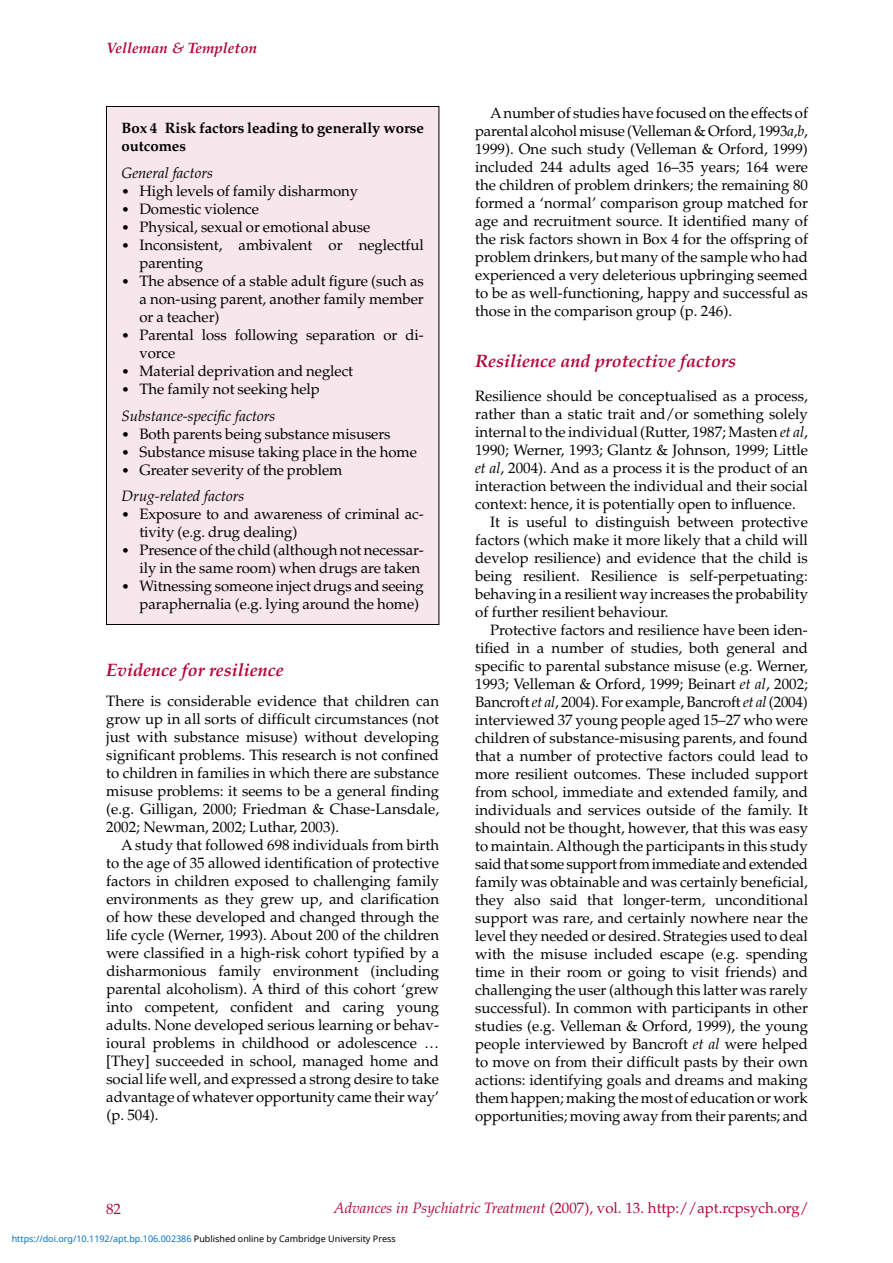
<style>
.page{position:relative;width:893px;height:1263px;background:#fff}
.page>*{position:absolute;margin:0;border:0;box-sizing:border-box;transform-origin:0 0}
.t1{font:italic 700 18px "Palatino";color:#b20838}
.t2{font:15px/18px "Palatino";color:#000;text-align:justify}
.t3{font:15px "Palatino";color:#b20838}
.t4{font:italic 15px "Palatino";color:#000}
.t5{font:700 15px/18px "Palatino";letter-spacing:-.005em;color:#000}
.t6{font:15px "Palatino";letter-spacing:-.02em;color:#000}
.t7{font:italic 700 15px "Palatino";color:#b20838}
.t8{font:13.5px/18px "Palatino";color:#000;text-align:justify}
.t9{font:9px "Noto Sans";color:#0172cf}
.s1{font-style:italic}
.s2{color:#000}
</style>
<div class="page">
<div style="left:106px;top:106px;width:333px;height:518px;background:#f7e6eb"></div>
<p class="t7" style="left:107px;top:40px;width:152px">Velleman &amp; Templeton</p>
<p class="t5" style="left:122px;top:119px;width:304px">Box 4 Risk factors leading to generally worse outcomes</p>
<p class="t4" style="left:122px;top:165px;width:93px">General factors</p>
<p class="t2" style="left:139px;top:183px;width:286px;text-align:left">High levels of family disharmony<br>Domestic violence<br>Physical, sexual or emotional abuse<br>Inconsistent, ambivalent or neglectful parenting<br>The absence of a stable adult figure (such as a non-using parent, another family member or a teacher)<br>Parental loss following separation or di&shy;vorce<br>Material deprivation and neglect<br>The family not seeking help</p>
<p class="t4" style="left:122px;top:407px;width:155px">Substance-specific factors</p>
<p class="t2" style="left:139px;top:425px;width:279px;text-align:left">Both parents being substance misusers<br>Substance misuse taking place in the home<br>Greater severity of the problem</p>
<p class="t4" style="left:122px;top:488px;width:124px">Drug-related factors</p>
<p class="t2" style="left:139px;top:506px;width:286px;text-align:left">Exposure to and awareness of criminal ac&shy;tivity (e.g. drug dealing)<br>Presence of the child (although not necessar&shy;ily in the same room) when drugs are taken Witnessing someone inject drugs and seeing paraphernalia (e.g. lying around the home)</p>
<p class="t8" style="left:122px;top:183px;width:10px">• • • •</p>
<p class="t8" style="left:122px;top:273px;width:10px">•</p>
<p class="t8" style="left:122px;top:327px;width:10px">•</p>
<p class="t8" style="left:122px;top:363px;width:10px">• •</p>
<p class="t8" style="left:122px;top:426px;width:10px">• • •</p>
<p class="t8" style="left:122px;top:506px;width:10px">•</p>
<p class="t8" style="left:122px;top:542px;width:10px">•</p>
<p class="t8" style="left:122px;top:578px;width:10px">•</p>
<p class="t1" style="left:106px;top:660px;width:179px">Evidence for resilience</p>
<p class="t2" style="left:106px;top:692px;width:334px">There is considerable evidence that children can grow up in all sorts of difficult circumstances (not just with substance misuse) without developing significant problems. This research is not confined to children in families in which there are substance misuse problems: it seems to be a general finding (e.g. Gilligan, 2000; Friedman &amp; Chase-Lansdale, 2002; Newman, 2002; Luthar, 2003).</p>
<p class="t2" style="left:106px;top:836px;width:334px;text-indent:15px">Astudy that followed 698 individuals from birth to the age of 35 allowed identification of protective factors in children exposed to challenging family environ-ments as they grew up, and clarifica-tion of how these developed and changed through the life cycle (Werner, 1993). About 200 of the children were classified in a high-risk cohort typified by a disharmonious family environment (including parental alcoholism). A third of this cohort ‘grew into competent, confident and caring young adults. None developed serious learning or behav&shy;ioural problems in childhood or adolescence … [They] succeeded in school, managed home and social life well, and expressed a strong desire to take advantage of whatever opportunity came their way’ (p. 504).</p>
<p class="t2" style="left:475px;top:104px;width:334px;text-indent:15px">Anumber of studies have focused on the effects of parental alcohol misuse (Velleman &amp; Orford, 1993<span class="s1">a</span>,<span class="s1">b</span>, 1999). One such study (Velleman &amp; Orford, 1999) included 244 adults aged 16–35 years; 164 were the children of problem drinkers; the remaining 80 formed a ‘normal’ comparison group matched for age and recruitment source. It identified many of the risk factors shown in Box 4 for the offspring of problem drinkers, but many of the sample who had experienced a very deleterious upbringing seemed to be as well-functioning, happy and successful as those in the comparison group (p. 246).</p>
<p class="t1" style="left:475px;top:350px;width:263px">Resilience and protective factors</p>
<p class="t2" style="left:475px;top:387px;width:334px">Resilience should be conceptualised as a process,</p>
<p class="t2" style="left:475px;top:405px;width:334px">rather than a static trait and/or something solely</p>
<p class="t2" style="left:475px;top:423px;width:334px">internal to the individual (Rutter, 1987; Masten <span class="s1">et al</span>,</p>
<p class="t2" style="left:475px;top:441px;width:334px">1990; Werner, 1993; Glantz &amp; Johnson, 1999; Little</p>
<p class="t2" style="left:475px;top:459px;width:334px"><span class="s1">et al</span>, 2004). And as a process it is the product of an</p>
<p class="t2" style="left:475px;top:477px;width:334px">interaction between the individual and their social</p>
<p class="t2" style="left:475px;top:495px;width:322px">context: hence, it is potentially open to influence.</p>
<p class="t2" style="left:490px;top:513px;width:319px">It is useful to distinguish between protective</p>
<p class="t2" style="left:475px;top:531px;width:334px">factors (which make it more likely that a child will</p>
<p class="t2" style="left:475px;top:549px;width:334px">develop resilience) and evidence that the child is</p>
<p class="t2" style="left:475px;top:567px;width:334px">being resilient. Resilience is self-perpetuating:</p>
<p class="t2" style="left:475px;top:585px;width:334px">behaving in a resilient way increases the probability</p>
<p class="t2" style="left:475px;top:603px;width:195px">of further resilient behaviour.</p>
<p class="t2" style="left:490px;top:621px;width:319px">Protective factors and resilience have been iden-</p>
<p class="t2" style="left:475px;top:639px;width:334px">tified in a number of studies, both general and</p>
<p class="t2" style="left:475px;top:657px;width:334px">specific to parental substance misuse (e.g. Werner,</p>
<p class="t2" style="left:475px;top:675px;width:334px">1993; Velleman &amp; Orford, 1999; Beinart <span class="s1">et al</span>, 2002;</p>
<p class="t2" style="left:475px;top:693px;width:334px">Bancroft <span class="s1">et al</span>, 2004). For example, Bancroft <span class="s1">et al</span> (2004)</p>
<p class="t2" style="left:475px;top:711px;width:334px">interviewed 37 young people aged 15–27 who were</p>
<p class="t2" style="left:475px;top:729px;width:334px">children of substance-misusing parents, and found</p>
<p class="t2" style="left:475px;top:747px;width:334px">that a number of protective factors could lead to</p>
<p class="t2" style="left:475px;top:765px;width:334px">more resilient outcomes. These included support</p>
<p class="t2" style="left:475px;top:783px;width:334px">from school, immediate and extended family, and</p>
<p class="t2" style="left:475px;top:801px;width:334px">individuals and services outside of the family. It</p>
<p class="t2" style="left:475px;top:819px;width:334px">should not be thought, however, that this was easy</p>
<p class="t2" style="left:475px;top:837px;width:334px">to maintain.Although the participants in this study</p>
<p class="t6" style="left:475px;top:855px;width:334px">saidthat some supportfromimmediate andextended</p>
<p class="t2" style="left:475px;top:873px;width:334px">family was obtainable and was certainly beneficial,</p>
<p class="t2" style="left:475px;top:891px;width:334px">they also said that longer-term, unconditional</p>
<p class="t2" style="left:475px;top:909px;width:334px">support was rare, and certainly nowhere near the</p>
<p class="t2" style="left:475px;top:927px;width:334px">level they needed or desired. Strategies used to deal</p>
<p class="t2" style="left:475px;top:945px;width:334px">with the misuse included escape (e.g. spending</p>
<p class="t2" style="left:475px;top:963px;width:334px">time in their room or going to visit friends) and</p>
<p class="t2" style="left:475px;top:981px;width:334px">challenging the user (although this latter was rarely</p>
<p class="t2" style="left:475px;top:999px;width:334px">successful). In common with participants in other</p>
<p class="t2" style="left:475px;top:1017px;width:334px">studies (e.g. Velleman &amp; Orford, 1999), the young</p>
<p class="t2" style="left:475px;top:1035px;width:334px">people interviewed by Bancroft <span class="s1">et al</span> were helped</p>
<p class="t2" style="left:475px;top:1053px;width:334px">to move on from their difficult pasts by their own</p>
<p class="t2" style="left:475px;top:1071px;width:334px">actions: identifying goals and dreams and making</p>
<p class="t2" style="left:475px;top:1089px;width:334px">them happen; making the most of education or work</p>
<p class="t2" style="left:475px;top:1107px;width:334px">opportunities; moving away from their parents; and</p>
<p class="t3" style="left:106px;top:1200px;width:16px">82</p>
<p class="t3" style="left:334px;top:1199px;width:477px"><span class="s1">Advances in Psychiatric Treatment</span> (2007), vol. 13. http://apt.rcpsych.org/</p>
<p class="t9" style="left:12px;top:1232px;width:386px">https://doi.org/10.1192/apt.bp.106.002386 <span class="s2">Published online by Cambridge University Press</span></p>
</div>
